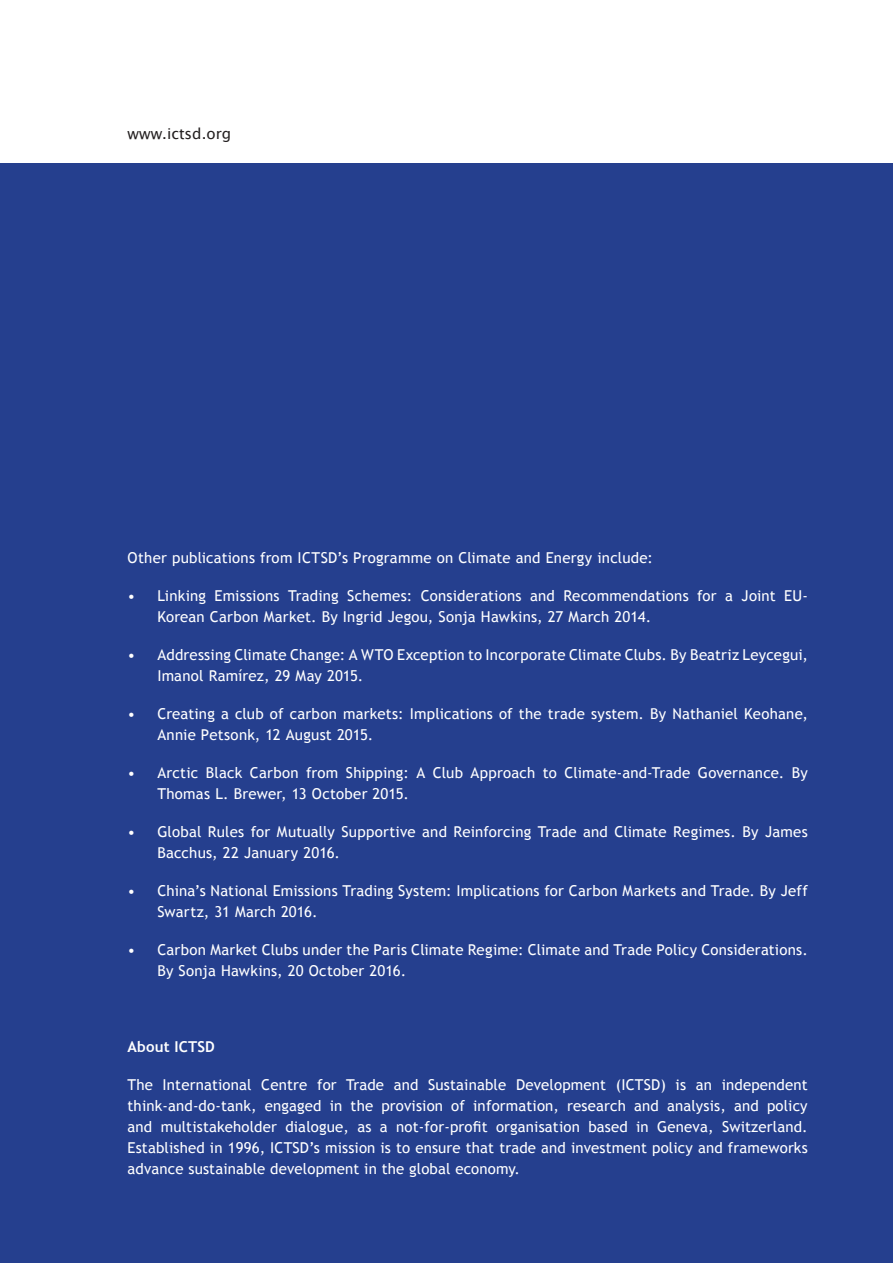
<style>
.page{position:relative;width:893px;height:1263px;background:#fff}
.page>*{position:absolute;margin:0;border:0;box-sizing:border-box;transform-origin:0 0}
.Body{font:15px/21px "Trebuchet MS";letter-spacing:.01em;color:#fff}
.t1{font:15px "Lucida Grande";color:#231f20}
.Body-2{font:700 15px "Trebuchet MS";letter-spacing:.01em;color:#fff}
</style>
<div class="page">
<div style="left:0;top:164px;width:893px;height:1099px;background:#253f8e"></div>
<p class="t1" style="left:128px;top:125px;width:105px">www.ictsd.org</p>
<p class="Body" style="left:128px;top:547px;width:527px">Other publications from ICTSD’s Programme on Climate and Energy include:</p>
<p class="Body" style="left:157px;top:585px;width:652px;text-indent:-30px">• Linking Emissions Trading Schemes: Considerations and Recommendations for a Joint EU-<br>Korean Carbon Market. By Ingrid Jegou, Sonja Hawkins, 27 March 2014.</p>
<p class="Body" style="left:157px;top:644px;width:652px;text-indent:-30px">• Addressing Climate Change: A WTO Exception to Incorporate Climate Clubs. By Beatriz Leycegui,<br>Imanol Ramírez, 29 May 2015.</p>
<p class="Body" style="left:157px;top:703px;width:652px;text-indent:-30px">• Creating a club of carbon markets: Implications of the trade system. By Nathaniel Keohane,<br>Annie Petsonk, 12 August 2015.</p>
<p class="Body" style="left:157px;top:762px;width:652px;text-indent:-30px">• Arctic Black Carbon from Shipping: A Club Approach to Climate-and-Trade Governance. By<br>Thomas L. Brewer, 13 October 2015.</p>
<p class="Body" style="left:157px;top:821px;width:652px;text-indent:-30px">• Global Rules for Mutually Supportive and Reinforcing Trade and Climate Regimes. By James<br>Bacchus, 22 January 2016.</p>
<p class="Body" style="left:157px;top:880px;width:652px;text-indent:-30px">• China’s National Emissions Trading System: Implications for Carbon Markets and Trade. By Jeff<br>Swartz, 31 March 2016.</p>
<p class="Body" style="left:157px;top:939px;width:652px;text-indent:-30px">• Carbon Market Clubs under the Paris Climate Regime: Climate and Trade Policy Considerations.<br>By Sonja Hawkins, 20 October 2016.</p>
<p class="Body-2" style="left:128px;top:1037px;width:89px">About ICTSD</p>
<p class="Body" style="left:128px;top:1074px;width:682px;text-align:justify">The International Centre for Trade and Sustainable Development (ICTSD) is an independent think-and-do-tank, engaged in the provision of information, research and analysis, and policy and multistakeholder dialogue, as a not-for-profit organisation based in Geneva, Switzerland.<br>Established in 1996, ICTSD’s mission is to ensure that trade and investment policy and frameworks advance sustainable development in the global economy.</p>
</div>
